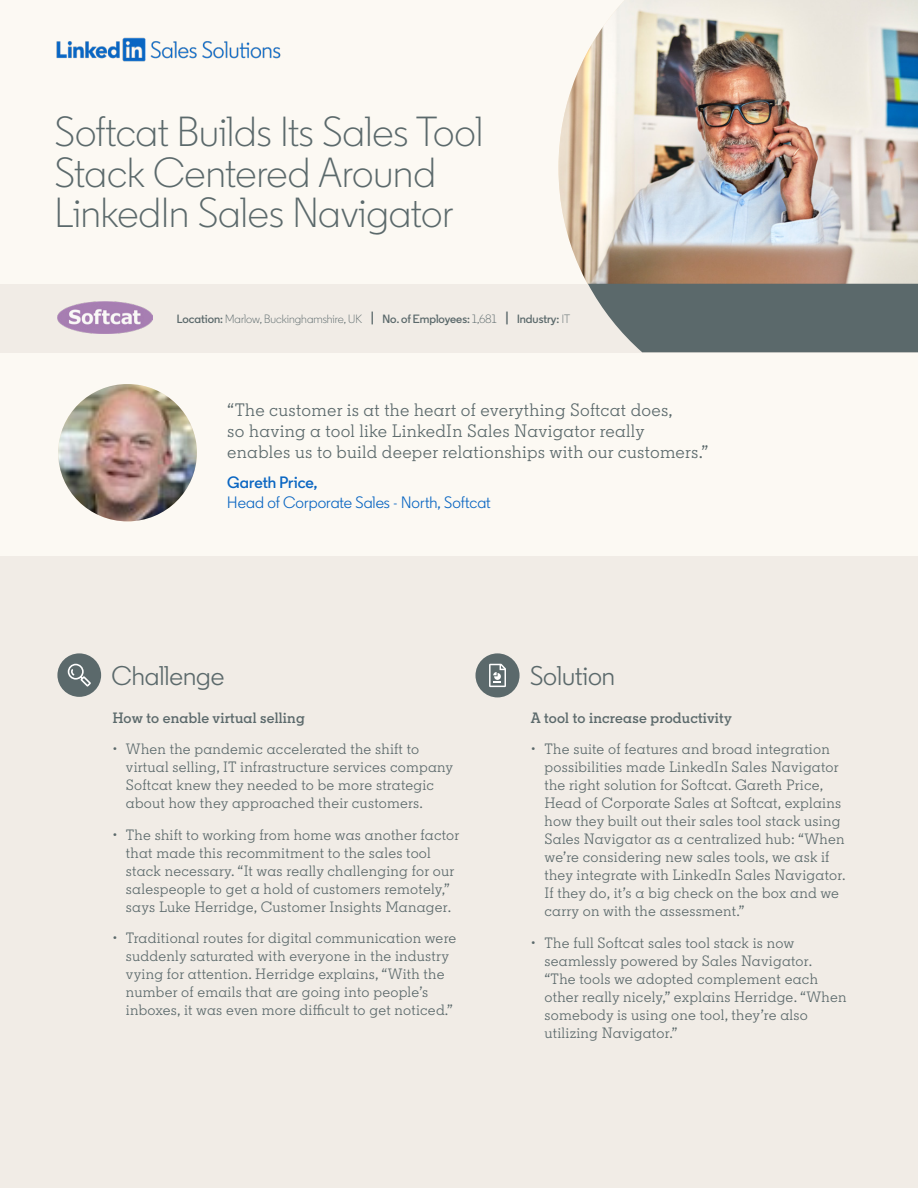
<style>
.page{position:relative;width:918px;height:1188px;background:#fcf9f3}
.page>*{position:absolute;margin:0;border:0;box-sizing:border-box;transform-origin:0 0}
.t1{font:300 42px/40.5px "Community";color:#5b696b}
.t2{font:27px "Community";color:#5b696b}
.t3{font:18px/21px "Community Slab";letter-spacing:.015em;color:#5b696b}
.t4{font:16.5px "Community";color:#0a66c2}
.t5{font:600 16.5px "Community";color:#0a66c2}
.t6{font:15px/18px "Community Slab";letter-spacing:.015em;color:#5b696b}
.t7{font:600 15px "Community Slab";letter-spacing:.015em;color:#5b696b}
.t8{font:600 12px "Community";color:#5b696b}
.s1{font-weight:300}
.s2{font-size:15px}
</style>
<div class="page">
<div style="left:0;top:557px;width:918px;height:631px;background:#f1ece6"></div>
<img style="left:558px;top:0;width:360px;height:284px">
<div style="left:0;top:284px;width:918px;height:68px;background:#f1ece6"></div>
<svg style="left:588px;top:284px;width:330px;height:68px;background:#667374"></svg>
<div style="left:57px;top:653px;width:44px;height:44px;background:#5b696b;border-radius:50%"></div>
<svg style="left:68px;top:664px;width:23px;height:23px"></svg>
<div style="left:476px;top:653px;width:44px;height:44px;background:#5b696b;border-radius:50%"></div>
<svg style="left:489px;top:664px;width:17px;height:23px"></svg>
<img style="left:58px;top:384px;width:139px;height:137px">
<img style="left:57px;top:302px;width:96px;height:31px">
<img style="left:56px;top:37px;width:225px;height:25px">
<h1 class="t1" style="left:55px;top:112px;width:430px">Softcat Builds Its Sales Tool<br>Stack Centered Around<br>LinkedIn Sales Navigator</h1>
<p class="t8" style="left:177px;top:311px;width:395px">Location: <span class="s1">Marlow, Buckinghamshire, UK</span> <span class="s2">|</span> No. of Employees: <span class="s1">1,681</span> <span class="s2">|</span> Industry: <span class="s1">IT</span></p>
<p class="t3" style="left:227px;top:399px;width:483px">“The customer is at the heart of everything Softcat does,<br>so having a tool like LinkedIn Sales Navigator really enables us to build deeper relationships with our customers.”</p>
<p class="t5" style="left:227px;top:472px;width:92px">Gareth Price,</p>
<p class="t4" style="left:227px;top:492px;width:265px">Head of Corporate Sales - North, Softcat</p>
<h2 class="t2" style="left:112px;top:659px;width:114px">Challenge</h2>
<h2 class="t2" style="left:530px;top:659px;width:87px">Solution</h2>
<p class="t7" style="left:112px;top:708px;width:194px">How to enable virtual selling</p>
<p class="t6" style="left:126px;top:740px;width:329px;text-indent:-14px">• When the pandemic accelerated the shift to virtual selling, IT infrastructure services company Softcat knew they needed to be more strategic about how they approached their customers.</p>
<p class="t6" style="left:126px;top:825px;width:335px;text-indent:-14px">• The shift to working from home was another factor that made this recommitment to the sales tool stack necessary. “It was really challenging for our salespeople to get a hold of customers remotely,” says Luke Herridge, Customer Insights Manager.</p>
<p class="t6" style="left:126px;top:929px;width:332px;text-indent:-14px">• Traditional routes for digital communication were suddenly saturated with everyone in the industry vying for attention. Herridge explains, “With the number of emails that are going into people’s inboxes, it was even more difficult to get noticed.”</p>
<p class="t7" style="left:531px;top:708px;width:202px">A tool to increase productivity</p>
<p class="t6" style="left:544px;top:740px;width:303px;text-indent:-14px">• The suite of features and broad integration possibilities made LinkedIn Sales Navigator the right solution for Softcat. Gareth Price, Head of Corporate Sales at Softcat, explains how they built out their sales tool stack using Sales Navigator as a centralized hub: “When we’re considering new sales tools, we ask if they integrate with LinkedIn Sales Navigator.<br>If they do, it’s a big check on the box and we carry on with the assessment.”</p>
<p class="t6" style="left:544px;top:933px;width:303px;text-indent:-14px">• The full Softcat sales tool stack is now seamlessly powered by Sales Navigator. “The tools we adopted complement each other really nicely,” explains Herridge. “When somebody is using one tool, they’re also utilizing Navigator.”</p>
</div>
